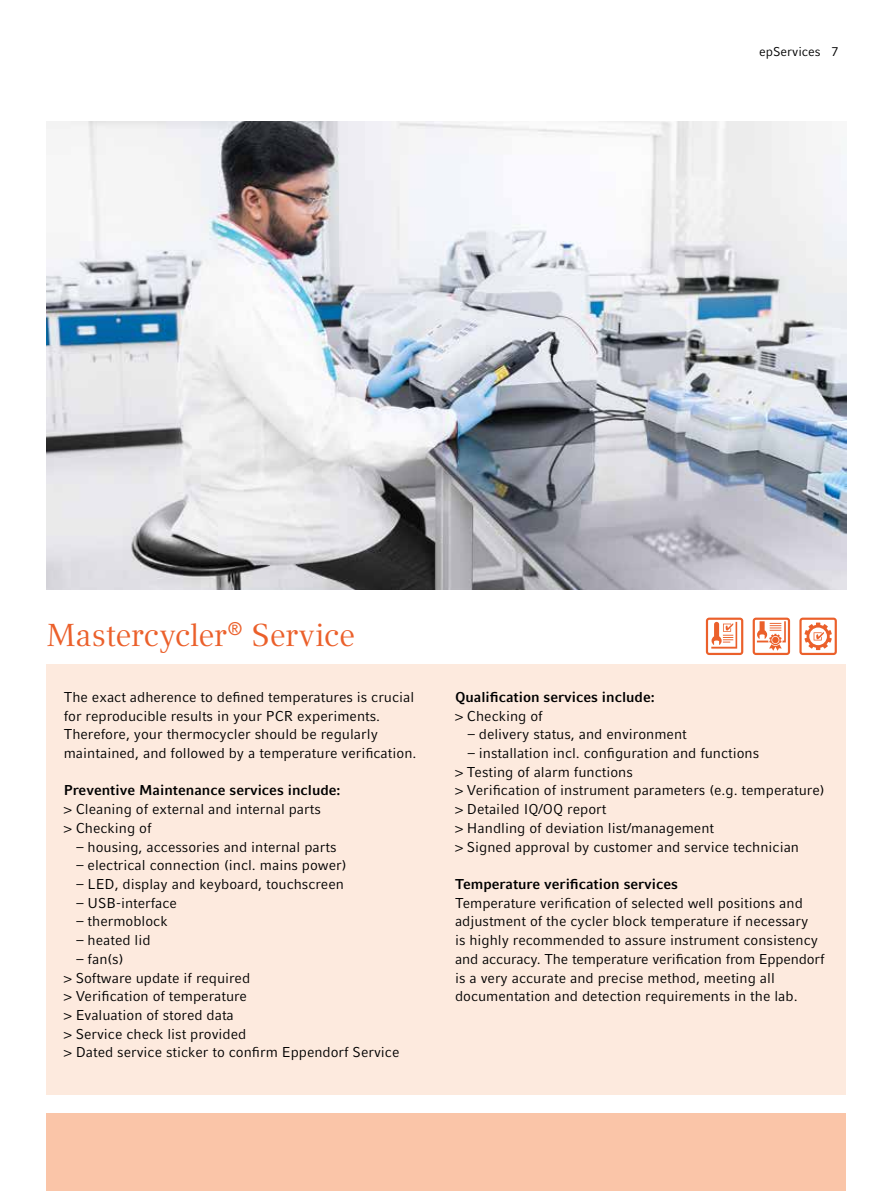
<style>
.page{position:relative;width:893px;height:1191px;background:#fff}
.page>*{position:absolute;margin:0;border:0;box-sizing:border-box;transform-origin:0 0}
.t1{font:31.5px "Compatil Textfor Eppendorf";letter-spacing:-.01em;color:#eb602b}
.t2{font:14.25px/18.8px "Compatil Factfor Eppendorf";color:#000}
.t3{font:700 14.25px "Compatil Factfor Eppendorf";color:#000}
.t4{font:12.75px "Compatil Factfor Eppendorf";color:#000}
.s1{font-weight:700}
.s2{font-family:"Compatil Textfor Eppendorf"}
</style>
<div class="page">
<div style="left:47px;top:1113px;width:799px;height:78px;background:#fac5a8"></div>
<div style="left:47px;top:664px;width:799px;height:430px;background:#fdeade"></div>
<img style="left:47px;top:122px;width:799px;height:467px">
<svg style="left:753px;top:617px;width:37px;height:38px"></svg>
<svg style="left:706px;top:617px;width:37px;height:38px"></svg>
<svg style="left:799px;top:617px;width:38px;height:38px"></svg>
<p class="t4" style="left:759px;top:44px;width:81px">epServices 7</p>
<h1 class="t1" style="left:47px;top:616px;width:310px">Mastercycler<sup>®</sup> Service</h1>
<p class="t2" style="left:64px;top:687px;width:354px">The exact adherence to defined temperatures is crucial for reproducible results in your PCR experiments.<br>Therefore, your thermocycler should be regularly maintained, and followed by a temperature verification.</p>
<p class="t2" style="left:64px;top:781px;width:278px"><span class="s1">Preventive Maintenance services include: </span><span class="s2">&gt;</span> Cleaning of external and internal parts<br><span class="s2">&gt;</span> Checking of</p>
<p class="t2" style="left:77px;top:837px;width:261px">– housing, accessories and internal parts</p>
<p class="t2" style="left:77px;top:856px;width:271px">– electrical connection (incl. mains power)</p>
<p class="t2" style="left:77px;top:874px;width:269px">– LED, display and keyboard, touchscreen</p>
<p class="t2" style="left:77px;top:893px;width:102px">– USB-interface</p>
<p class="t2" style="left:77px;top:912px;width:93px">– thermoblock</p>
<p class="t2" style="left:77px;top:931px;width:76px">– heated lid</p>
<p class="t2" style="left:64px;top:949px;width:337px;text-indent:13px">– fan(s)<br><span class="s2">&gt;</span> Software update if required<br><span class="s2">&gt;</span> Verification of temperature<br><span class="s2">&gt;</span> Evaluation of stored data<br><span class="s2">&gt;</span> Service check list provided<br><span class="s2">&gt;</span> Dated service sticker to confirm Eppendorf Service</p>
<p class="t3" style="left:455px;top:688px;width:201px">Qualification services include:</p>
<p class="t2" style="left:455px;top:706px;width:89px">&gt; Checking of</p>
<p class="t2" style="left:468px;top:725px;width:220px">– delivery status, and environment</p>
<p class="t2" style="left:455px;top:743px;width:371px;text-indent:13px">– installation incl. configuration and functions<br>&gt; Testing of alarm functions<br>&gt; Verification of instrument parameters (e.g. temperature) &gt; Detailed IQ/OQ report<br>&gt; Handling of deviation list/management<br>&gt; Signed approval by customer and service technician</p>
<p class="t3" style="left:455px;top:875px;width:224px">Temperature verification services</p>
<p class="t2" style="left:455px;top:893px;width:371px">Temperature verification of selected well positions and adjustment of the cycler block temperature if necessary<br>is highly recommended to assure instrument consistency and accuracy. The temperature verification from Eppendorf is a very accurate and precise method, meeting all documentation and detection requirements in the lab.</p>
</div>
